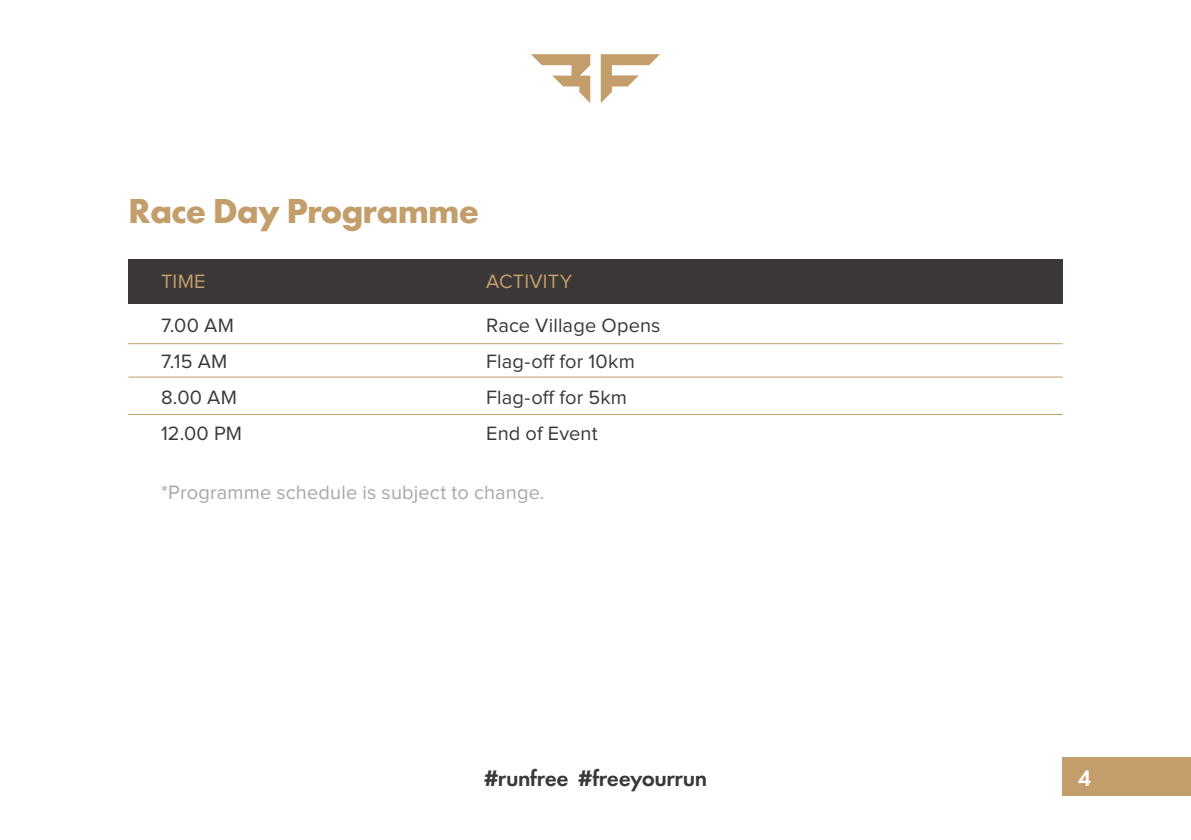
<style>
.page{position:relative;width:1191px;height:840px;background:#fff}
.page>*{position:absolute;margin:0;border:0;box-sizing:border-box;transform-origin:0 0}
.t1{font:700 36px "Futura PT";letter-spacing:-.025em;color:#c39e6b}
.t2{font:600 23.2px "Futura PT";letter-spacing:-.015em;color:#3c3838}
.t3{font:600 23.2px "Futura PT";color:#fff}
.t4{font:20px/36px "Proxima Nova";letter-spacing:.01em;color:#3c3838}
.t5{font:20px "Proxima Nova";letter-spacing:.005em;color:#a8a8a8}
.t6{font:20px "Proxima Nova";letter-spacing:.015em;color:#c39e6b}
</style>
<div class="page">
<svg style="left:601px;top:54px;width:59px;height:49px"></svg>
<svg style="left:531px;top:54px;width:59px;height:49px"></svg>
<div style="left:1062px;top:756px;width:129px;height:39px;background:#c39e6b"></div>
<div style="left:128px;top:259px;width:934px;height:44px;background:#3c3838"></div>
<hr style="left:128px;top:343px;width:934px;height:1px;background:#c39e6b">
<hr style="left:128px;top:376px;width:934px;height:1px;background:#c39e6b">
<hr style="left:128px;top:413px;width:934px;height:1px;background:#c39e6b">
<h1 class="t1" style="left:128px;top:188px;width:352px">Race Day Programme</h1>
<p class="t6" style="left:161px;top:272px;width:46px">TIME</p>
<p class="t4" style="left:161px;top:308px;width:82px">7.00 AM<br>7.15 AM<br>8.00 AM<br>12.00 PM</p>
<p class="t6" style="left:486px;top:272px;width:88px">ACTIVITY</p>
<p class="t4" style="left:486px;top:308px;width:176px">Race Village Opens<br>Flag-off for 10km<br>Flag-off for 5km<br>End of Event</p>
<p class="t5" style="left:161px;top:482px;width:385px">*Programme schedule is subject to change.</p>
<p class="t2" style="left:484px;top:763px;width:224px">#runfree #freeyourrun</p>
<p class="t3" style="left:1077px;top:763px;width:15px">4</p>
</div>
